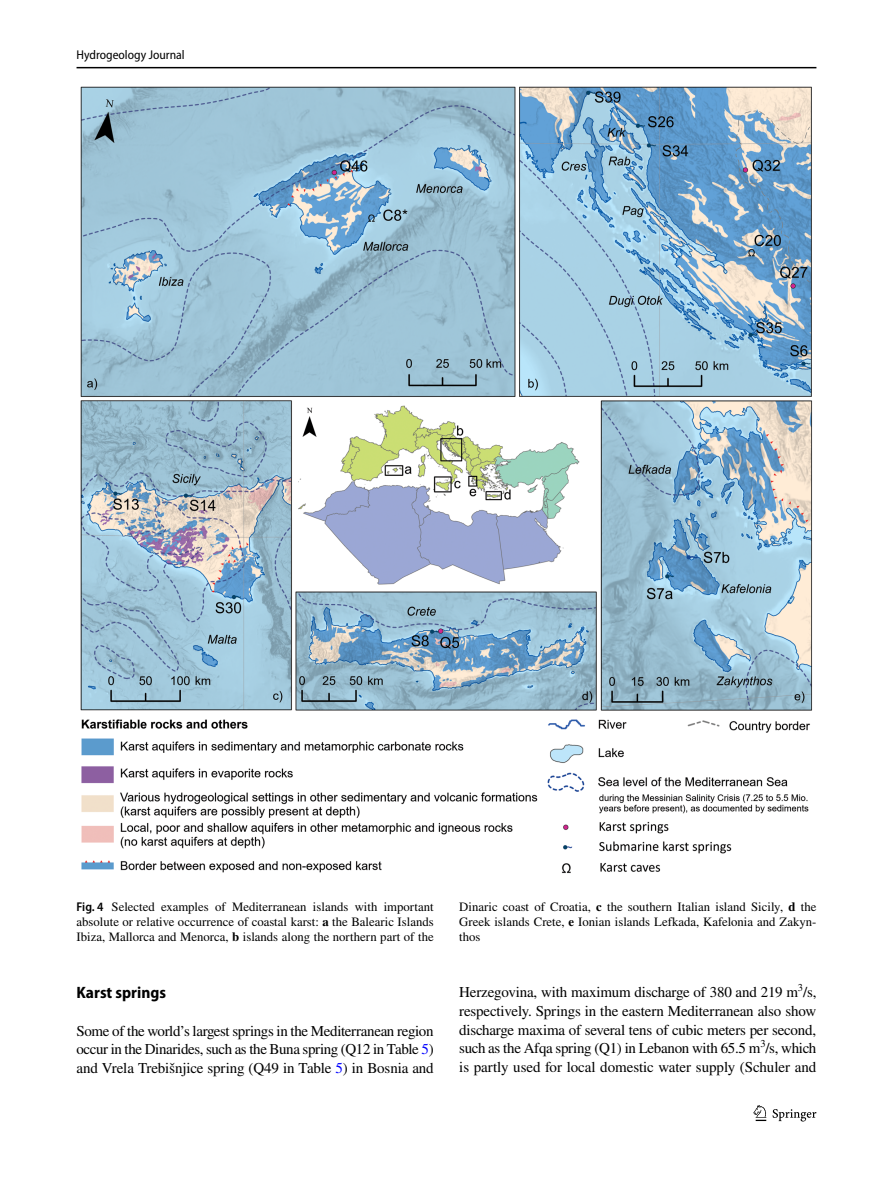
<style>
.page{position:relative;width:893px;height:1187px;background:#fff}
.page>*{position:absolute;margin:0;border:0;box-sizing:border-box;transform-origin:0 0}
.t1{font:700 semi-condensed 16.5px "Myriad Pro";color:#000}
.t2{font:15px/18.8px "STIX";letter-spacing:-.01em;color:#000;text-align:justify}
.t3{font:12.75px/15px "STIX";color:#000;text-align:justify}
.t4{font:semi-condensed 12.75px "Myriad Pro";color:#000}
.s1{font-family:"Myriad Pro";font-weight:600;font-stretch:semi-condensed}
.s2{font-weight:700}
.s3{color:#00f}
</style>
<div class="page">
<hr style="left:77px;top:67px;width:739px;height:1px;background:#000">
<svg style="left:753px;top:1105px;width:13px;height:15px"></svg>
<svg style="left:773px;top:1109px;width:43px;height:12px"></svg>
<img style="left:81px;top:87px;width:731px;height:787px">
<p class="t4" style="left:77px;top:48px;width:110px">Hydrogeology Journal</p>
<p class="t3" style="left:77px;top:899px;width:359px"><span class="s1">Fig. 4</span> Selected examples of Mediterranean islands with important absolute or relative occurrence of coastal karst: <span class="s2">a</span> the Balearic Islands Ibiza, Mallorca and Menorca, <span class="s2">b</span> islands along the northern part of the</p>
<p class="t3" style="left:459px;top:899px;width:359px">Dinaric coast of Croatia, <span class="s2">c</span> the southern Italian island Sicily, <span class="s2">d</span> the Greek islands Crete, <span class="s2">e</span> Ionian islands Lefkada, Kafelonia and Zakyn&shy;thos</p>
<p class="t1" style="left:77px;top:983px;width:91px">Karst springs</p>
<p class="t2" style="left:77px;top:1022px;width:359px">Some of the world’s largest springs in the Mediterranean region occur in the Dinarides, such as the Buna spring (Q12 in Table <span class="s3">5</span>) and Vrela Trebišnjice spring (Q49 in Table <span class="s3">5</span>) in Bosnia and</p>
<p class="t2" style="left:459px;top:983px;width:359px">Herzegovina, with maximum discharge of 380 and 219 m<sup>3</sup>/s, respectively. Springs in the eastern Mediterranean also show discharge maxima of several tens of cubic meters per second, such as the Afqa spring (Q1) in Lebanon with 65.5 m<sup>3</sup>/s, which is partly used for local domestic water supply (Schuler and</p>
</div>
